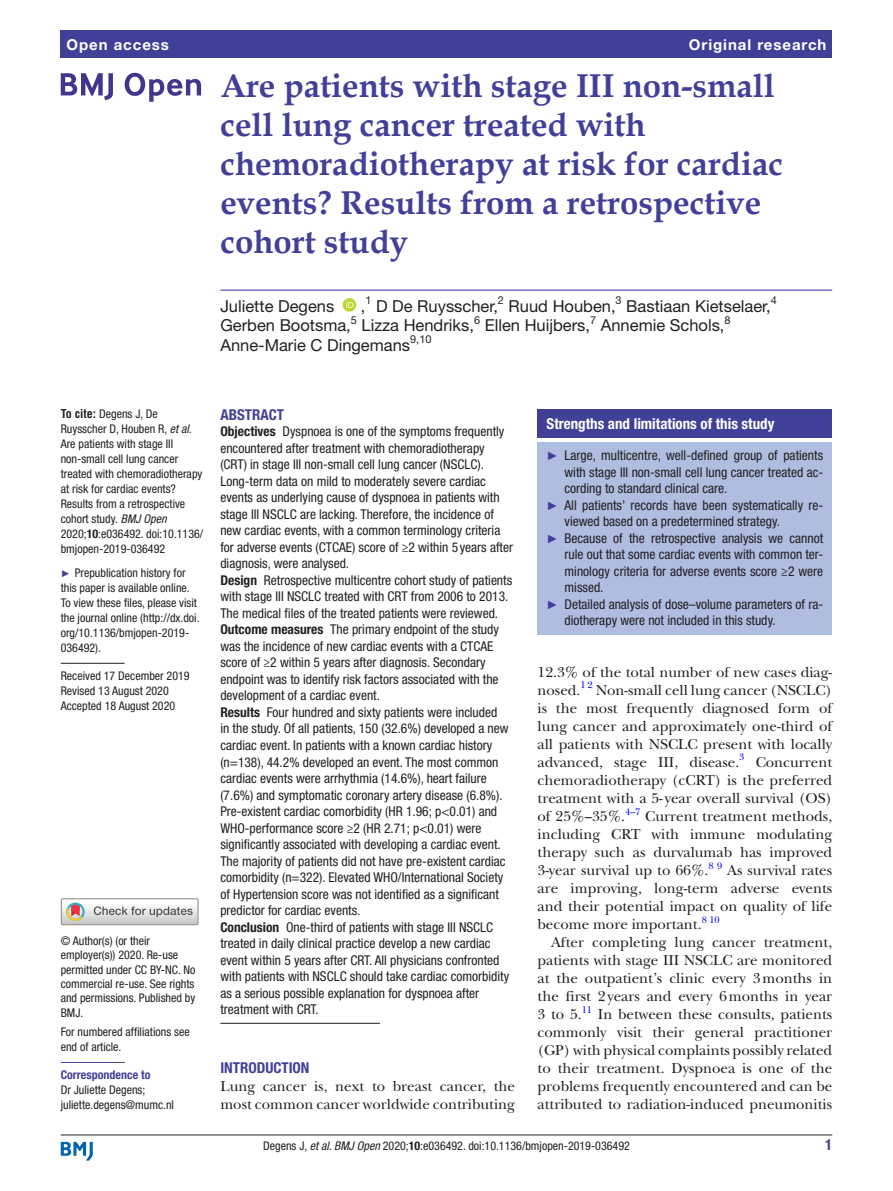
<style>
.page{position:relative;width:893px;height:1191px;background:#fff}
.page>*{position:absolute;margin:0;border:0;box-sizing:border-box;transform-origin:0 0}
.t1{font:700 33px/39px "Book Antiqua";color:#414099}
.t2{font:16.5px "Helvetica Neue LT Std";color:#231f20}
.t3{font:15px/18px "New Baskerville";color:#231f20;text-align:justify}
.t4{font:700 condensed 15px "Helvetica Neue LT Std";color:#fff}
.t5{font:700 15px "Helvetica Neue LT Std";letter-spacing:.065em;color:#fff}
.t6{font:700 condensed 15px "Helvetica Neue LT Std";color:#414099}
.t7{font:condensed 13.5px/16.5px "Helvetica Neue LT Std";color:#231f20}
.t8{font:condensed 12px/15px "Helvetica Neue LT Std";color:#231f20}
.t9{font:700 condensed 12px "Helvetica Neue LT Std";color:#414099}
.t10{font:10.95px "Helvetica Neue LT Std";color:#231f20}
.t11{font:9.9px "New Baskerville";color:#00f}
.s1{font-family:"Helvetica LT Std";font-weight:700}
.s2{font-style:italic}
.s3{font-weight:700}
.s4{font-family:"Arial";font-stretch:normal;font-size:9.75px;color:#414099}
.s5{font-family:"Arial";font-stretch:normal;font-size:12px;color:#414099}
</style>
<div class="page">
<hr style="left:61px;top:1134px;width:771px;height:1px;background:#231f20">
<svg style="left:61px;top:1141px;width:32px;height:19px"></svg>
<div style="left:61px;top:31px;width:771px;height:27px;background:#414099"></div>
<hr style="left:220px;top:289px;width:612px;height:2px;background:#414099">
<svg style="left:343px;top:298px;width:13px;height:14px"></svg>
<hr style="left:61px;top:663px;width:64px;height:1px;background:#231f20">
<hr style="left:61px;top:1062px;width:64px;height:1px;background:#414099">
<svg style="left:61px;top:73px;width:52px;height:27px"></svg>
<svg style="left:125px;top:73px;width:76px;height:29px"></svg>
<div style="left:61px;top:898px;width:138px;height:27px;border:1px solid #969090"></div>
<svg style="left:61px;top:898px;width:137px;height:26px"></svg>
<hr style="left:220px;top:1023px;width:160px;height:1px;background:#231f20">
<div style="left:538px;top:409px;width:294px;height:29px;background:#414099"></div>
<div style="left:538px;top:442px;width:294px;height:192px;background:#afbde1"></div>
<p class="t5" style="left:66px;top:35px;width:104px">Open access</p>
<p class="t5" style="left:689px;top:35px;width:139px">Original research</p>
<h1 class="t1" style="left:220px;top:66px;width:564px">Are patients with stage III non-small cell lung cancer treated with chemoradiotherapy at risk for cardiac events? Results from a retrospective cohort study</h1>
<p class="t2" style="left:220px;top:296px;width:115px">Juliette Degens</p>
<p class="t2" style="left:361px;top:296px;width:6px">,</p>
<p class="t10" style="left:365px;top:294px;width:8px">1</p>
<p class="t2" style="left:376px;top:296px;width:123px">D De Ruysscher,</p>
<p class="t10" style="left:498px;top:294px;width:8px">2</p>
<p class="t2" style="left:509px;top:296px;width:108px">Ruud Houben,</p>
<p class="t10" style="left:616px;top:294px;width:8px">3</p>
<p class="t2" style="left:626px;top:296px;width:146px">Bastiaan Kietselaer,</p>
<p class="t10" style="left:771px;top:294px;width:8px">4</p>
<p class="t2" style="left:220px;top:315px;width:132px">Gerben Bootsma,</p>
<p class="t10" style="left:351px;top:313px;width:8px">5</p>
<p class="t2" style="left:362px;top:315px;width:114px">Lizza Hendriks,</p>
<p class="t10" style="left:474px;top:313px;width:8px">6</p>
<p class="t2" style="left:485px;top:315px;width:107px">Ellen Huijbers,</p>
<p class="t10" style="left:590px;top:313px;width:8px">7</p>
<p class="t2" style="left:601px;top:315px;width:125px">Annemie Schols,</p>
<p class="t10" style="left:724px;top:313px;width:8px">8</p>
<p class="t2" style="left:220px;top:335px;width:191px">Anne-Marie C Dingemans</p>
<p class="t10" style="left:410px;top:333px;width:23px">9,10</p>
<p class="t8" style="left:61px;top:406px;width:144px"><span class="s1">To cite:</span> Degens J, De<br>Ruysscher D, Houben R, <span class="s2">et al</span>.<br>Are patients with stage III non-small cell lung cancer treated with chemoradiotherapy at risk for cardiac events?<br>Results from a retrospective cohort study. <span class="s2">BMJ Open<br></span>2020;<span class="s3">10</span>:e036492. doi:10.1136/ bmjopen-2019-036492</p>
<p class="t8" style="left:61px;top:565px;width:140px"><span class="s4">►</span> Prepublication history for this paper is available online.<br>To view these files, please visit the journal online (http://dx.doi. org/10.1136/bmjopen-2019-<br>036492).</p>
<p class="t8" style="left:61px;top:668px;width:130px">Received 17 December 2019<br>Revised 13 August 2020<br>Accepted 18 August 2020</p>
<p class="t8" style="left:61px;top:933px;width:136px;line-height:14.4px">© Author(s) (or their employer(s)) 2020. Re-use permitted under CC BY-NC. No commercial re-use. See rights and permissions. Published by<br>BMJ.</p>
<p class="t8" style="left:61px;top:1024px;width:130px">For numbered affiliations see end of article.</p>
<p class="t9" style="left:61px;top:1067px;width:91px">Correspondence to</p>
<p class="t8" style="left:61px;top:1082px;width:115px">Dr Juliette Degens; juliette.degens@mumc.nl</p>
<p class="t6" style="left:220px;top:405px;width:65px">ABSTRACT</p>
<p class="t7" style="left:220px;top:423px;width:294px"><span class="s3">Objectives</span> Dyspnoea is one of the symptoms frequently encountered after treatment with chemoradiotherapy (CRT) in stage III non-small cell lung cancer (NSCLC).<br>Long-term data on mild to moderately severe cardiac events as underlying cause of dyspnoea in patients with stage III NSCLC are lacking. Therefore, the incidence of new cardiac events, with a common terminology criteria for adverse events (CTCAE) score of ≥2 within 5 years after diagnosis, were analysed.<br><span class="s3">Design</span> Retrospective multicentre cohort study of patients with stage III NSCLC treated with CRT from 2006 to 2013.<br>The medical files of the treated patients were reviewed.<br><span class="s3">Outcome measures</span> The primary endpoint of the study was the incidence of new cardiac events with a CTCAE score of ≥2 within 5 years after diagnosis. Secondary endpoint was to identify risk factors associated with the development of a cardiac event.<br><span class="s3">Results</span> Four hundred and sixty patients were included<br>in the study. Of all patients, 150 (32.6%) developed a new cardiac event. In patients with a known cardiac history (n=138), 44.2% developed an event. The most common cardiac events were arrhythmia (14.6%), heart failure (7.6%) and symptomatic coronary artery disease (6.8%).<br>Pre-existent cardiac comorbidity (HR 1.96; p&lt;0.01) and WHO-performance score ≥2 (HR 2.71; p&lt;0.01) were significantly associated with developing a cardiac event.<br>The majority of patients did not have pre-existent cardiac comorbidity (n=322). Elevated WHO/International Society of Hypertension score was not identified as a significant predictor for cardiac events.<br><span class="s3">Conclusion</span> One-third of patients with stage III NSCLC treated in daily clinical practice develop a new cardiac event within 5 years after CRT. All physicians confronted with patients with NSCLC should take cardiac comorbidity as a serious possible explanation for dyspnoea after treatment with CRT.</p>
<p class="t6" style="left:220px;top:1058px;width:91px">INTRODUCTION</p>
<p class="t3" style="left:220px;top:1077px;width:296px">Lung cancer is, next to breast cancer, the most common cancer worldwide contributing</p>
<p class="t4" style="left:547px;top:414px;width:229px">Strengths and limitations of this study</p>
<p class="t7" style="left:547px;top:447px;width:278px"><span class="s5">►</span> Large, multicentre, well-defined group of patients</p>
<p class="t7" style="left:565px;top:464px;width:260px">with stage III non-small cell lung cancer treated ac-</p>
<p class="t7" style="left:565px;top:480px;width:164px">cording to standard clinical care.</p>
<p class="t7" style="left:547px;top:497px;width:278px"><span class="s5">►</span> All patients’ records have been systematically re-</p>
<p class="t7" style="left:565px;top:513px;width:217px">viewed based on a predetermined strategy.</p>
<p class="t7" style="left:547px;top:530px;width:278px"><span class="s5">►</span> Because of the retrospective analysis we cannot</p>
<p class="t7" style="left:565px;top:546px;width:260px">rule out that some cardiac events with common ter-</p>
<p class="t7" style="left:565px;top:563px;width:260px">minology criteria for adverse events score ≥2 were</p>
<p class="t7" style="left:565px;top:579px;width:40px">missed.</p>
<p class="t7" style="left:547px;top:596px;width:278px"><span class="s5">►</span> Detailed analysis of dose–volume parameters of ra-</p>
<p class="t7" style="left:565px;top:612px;width:213px">diotherapy were not included in this study.</p>
<p class="t3" style="left:538px;top:663px;width:296px">12.3% of the total number of new cases diag&shy;nosed.<sup>1</sup> <sup>2</sup> Non-small cell lung cancer (NSCLC) is the most frequently diagnosed form of lung cancer and approximately one-third of all patients with NSCLC present with locally advanced, stage III, disease.</p>
<p class="t11" style="left:739px;top:751px;width:7px">3</p>
<p class="t3" style="left:538px;top:753px;width:296px;text-indent:218px">Concurrent chemoradiotherapy (cCRT) is the preferred treatment with a 5- year overall survival (OS) of 25%–35%.</p>
<p class="t11" style="left:625px;top:805px;width:17px">4–7</p>
<p class="t3" style="left:538px;top:807px;width:296px;text-indent:108px">Current treatment methods, including CRT with immune modulating therapy such as durvalumab has improved 3-year survival up to 66%.</p>
<p class="t11" style="left:708px;top:859px;width:15px">8 9</p>
<p class="t3" style="left:538px;top:861px;width:296px;text-indent:190px">As survival rates are improving, long-term adverse events and their potential impact on quality of life become more important.</p>
<p class="t11" style="left:702px;top:913px;width:20px">8 10</p>
<p class="t3" style="left:538px;top:933px;width:296px;text-indent:14px">After completing lung cancer treatment, patients with stage III NSCLC are monitored at the outpatient’s clinic every 3months in the first 2years and every 6months in year 3 to 5.<sup>11</sup> In between these consults, patients commonly visit their general practitioner (GP) with physical complaints possibly related to their treatment. Dyspnoea is one of the problems frequently encountered and can be attributed to radiation-induced pneumonitis</p>
<p class="t8" style="left:263px;top:1137px;width:368px">Degens J, <span class="s2">et al</span>. <span class="s2">BMJ Open</span> 2020;<span class="s3">10</span>:e036492. doi:10.1136/bmjopen-2019-036492</p>
<p class="t6" style="left:825px;top:1135px;width:9px">1</p>
</div>
